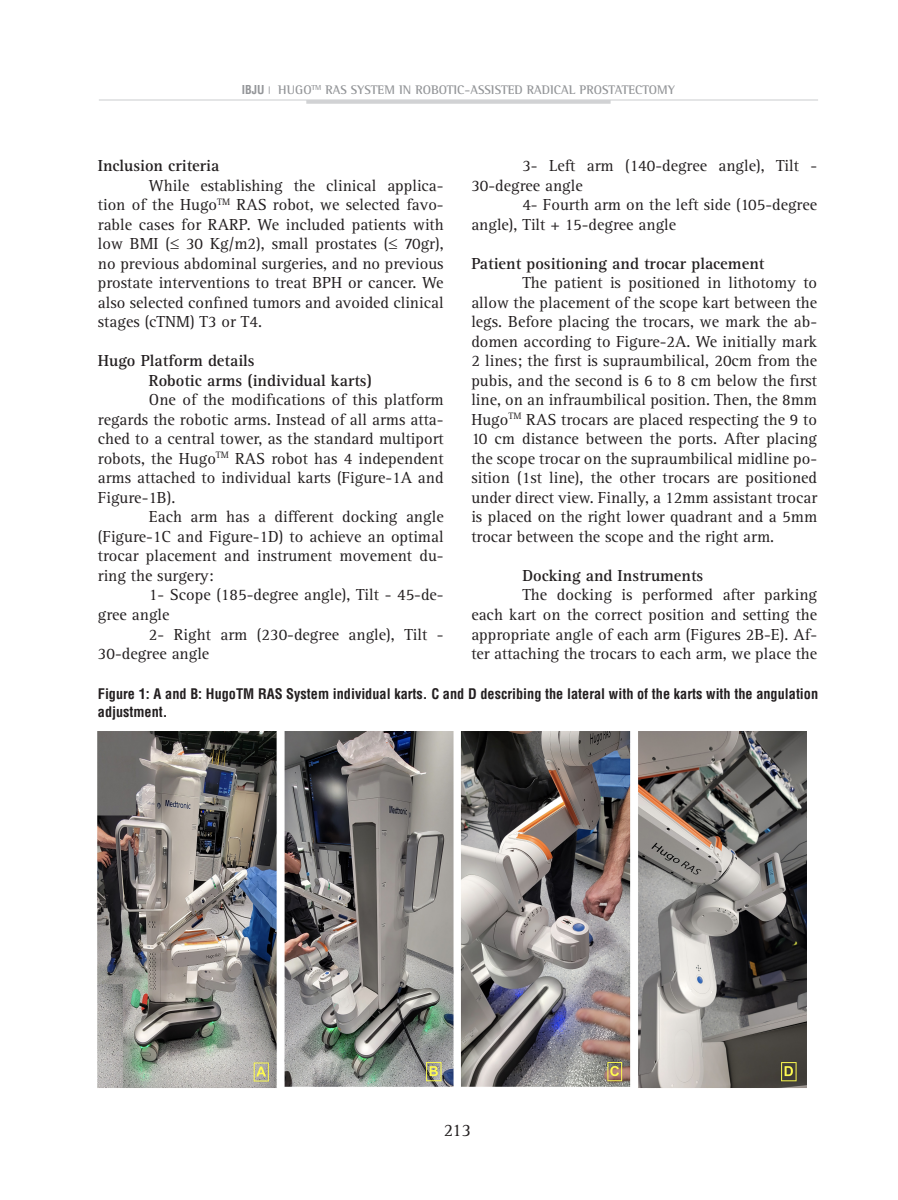
<style>
.page{position:relative;width:898px;height:1200px;background:#fff}
.page>*{position:absolute;margin:0;border:0;box-sizing:border-box;transform-origin:0 0}
.t1{font:18px "Rotis Serif";color:#231f20}
.TEXTO_ARTIGO{font:16.5px/19.5px "Rotis Serif";color:#231f20;text-align:justify}
.SUB_MARCADORES{font:700 16.5px "Rotis Serif";color:#231f20}
.TITULO_TABELAS_E_FIG{font:700 condensed 14.25px/18px "Helvetica";color:#231f20}
.t2{font:700 12.75px "Rotis Semi Serif";color:#939598}
.s1{font-family:"Helvetica";font-stretch:condensed;font-size:12px}
</style>
<div class="page">
<hr style="left:99px;top:99px;width:718px;height:2px;background:#dcdddf">
<hr style="left:306px;top:100px;width:304px;height:4px;background:#d1d2d4">
<img style="left:98px;top:731px;width:707px;height:357px">
<p class="t2" style="left:241px;top:82px;width:435px"><span class="s1">IBJU</span> <sup>|</sup> HUGO<sup>TM</sup> RAS SYSTEM IN ROBOTIC-ASSISTED RADICAL PROSTATECTOMY</p>
<p class="TEXTO_ARTIGO" style="left:471px;top:156px;width:347px;text-indent:51px">3- Left arm (140-degree angle), Tilt -<br>30-degree angle</p>
<p class="TEXTO_ARTIGO" style="left:471px;top:195px;width:347px;text-indent:51px">4- Fourth arm on the left side (105-degree angle), Tilt + 15-degree angle</p>
<p class="SUB_MARCADORES" style="left:471px;top:253px;width:294px">Patient positioning and trocar placement</p>
<p class="TEXTO_ARTIGO" style="left:471px;top:273px;width:347px;text-indent:51px">The patient is positioned in lithotomy to allow the placement of the scope kart between the legs. Before placing the trocars, we mark the ab&shy;domen according to Figure-2A. We initially mark 2 lines; the first is supraumbilical, 20cm from the pubis, and the second is 6 to 8 cm below the first line, on an infraumbilical position. Then, the 8mm Hugo<sup>TM</sup> RAS trocars are placed respecting the 9 to 10 cm distance between the ports. After placing the scope trocar on the supraumbilical midline po&shy;sition (1st line), the other trocars are positioned under direct view. Finally, a 12mm assistant trocar is placed on the right lower quadrant and a 5mm trocar between the scope and the right arm.</p>
<p class="SUB_MARCADORES" style="left:522px;top:565px;width:182px">Docking and Instruments</p>
<p class="TEXTO_ARTIGO" style="left:471px;top:585px;width:347px;text-indent:51px">The docking is performed after parking each kart on the correct position and setting the appropriate angle of each arm (Figures 2B-E). Af&shy;ter attaching the trocars to each arm, we place the</p>
<p class="TITULO_TABELAS_E_FIG" style="left:98px;top:684px;width:721px">Figure 1: A and B: HugoTM RAS System individual karts. C and D describing the lateral with of the karts with the angulation adjustment.</p>
<p class="SUB_MARCADORES" style="left:98px;top:156px;width:123px">Inclusion criteria</p>
<p class="TEXTO_ARTIGO" style="left:98px;top:176px;width:347px;text-indent:51px">While establishing the clinical applica&shy;tion of the Hugo<sup>TM</sup> RAS robot, we selected favo&shy;rable cases for RARP. We included patients with low BMI (≤ 30 Kg/m2), small prostates (≤ 70gr), no previous abdominal surgeries, and no previous prostate interventions to treat BPH or cancer. We also selected confined tumors and avoided clinical stages (cTNM) T3 or T4.</p>
<p class="SUB_MARCADORES" style="left:98px;top:351px;width:158px">Hugo Platform details</p>
<p class="SUB_MARCADORES" style="left:149px;top:370px;width:224px">Robotic arms (individual karts)</p>
<p class="TEXTO_ARTIGO" style="left:98px;top:390px;width:347px;text-indent:51px">One of the modifications of this platform regards the robotic arms. Instead of all arms atta&shy;ched to a central tower, as the standard multiport robots, the Hugo<sup>TM</sup> RAS robot has 4 independent arms attached to individual karts (Figure-1A and Figure-1B).</p>
<p class="TEXTO_ARTIGO" style="left:98px;top:507px;width:347px;text-indent:51px">Each arm has a different docking angle (Figure-1C and Figure-1D) to achieve an optimal trocar placement and instrument movement du&shy;ring the surgery:</p>
<p class="TEXTO_ARTIGO" style="left:98px;top:585px;width:347px;text-indent:51px">1- Scope (185-degree angle), Tilt - 45-de&shy;gree angle</p>
<p class="TEXTO_ARTIGO" style="left:98px;top:624px;width:347px;text-indent:51px">2- Right arm (230-degree angle), Tilt -<br>30-degree angle</p>
<p class="t1" style="left:444px;top:1119px;width:29px">213</p>
</div>
